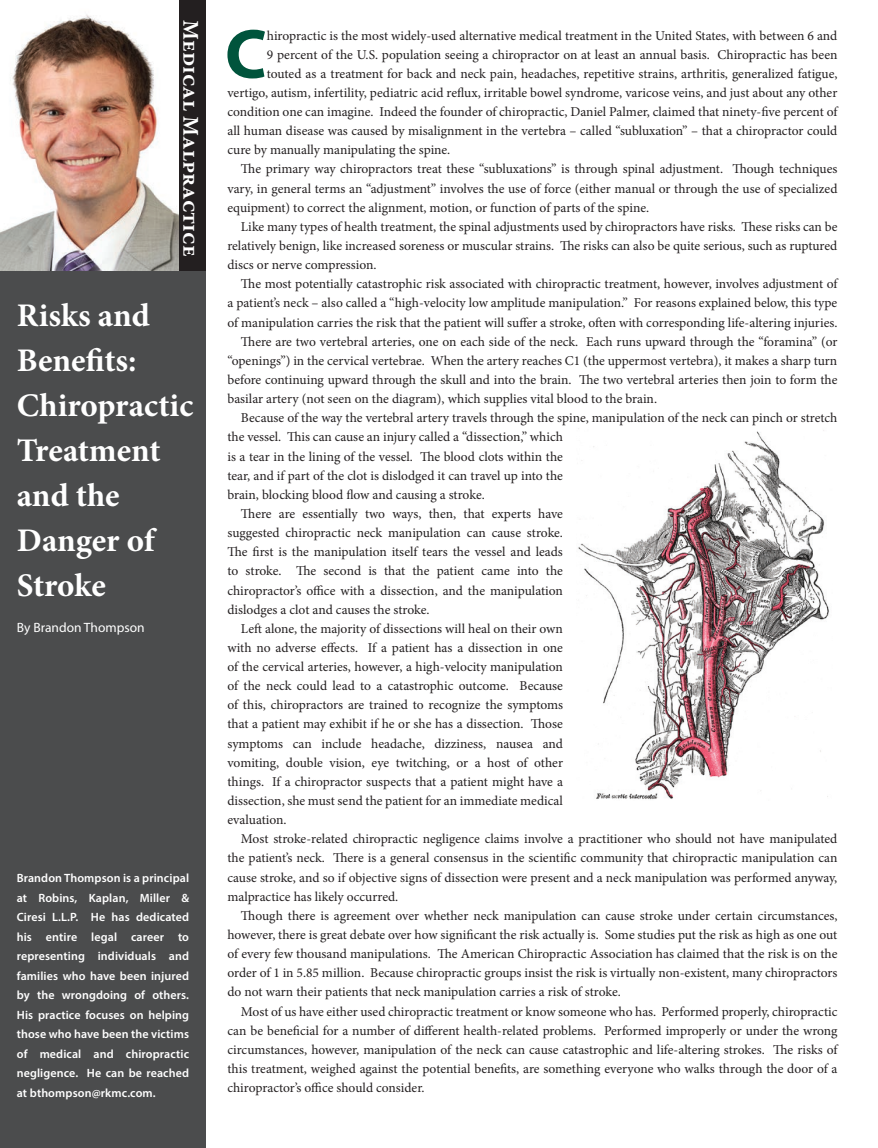
<style>
.page{position:relative;width:878px;height:1148px;background:#fff}
.page>*{position:absolute;margin:0;border:0;box-sizing:border-box;transform-origin:0 0}
.t1{font:700 70.2px "Myriad Pro";color:#00543c}
.t2{font:700 33px/45px "Minion Pro";letter-spacing:.005em;color:#fff}
.t3{font:700 22.5px "Minion Pro";color:#fff}
.t4{font:13.5px "Minion Pro";color:#231f20}
.t5{font:13.5px "Myriad Pro";color:#fff}
.t6{font:600 12px/19.5px "Myriad Pro";letter-spacing:.01em;color:#fff;text-align:justify}
</style>
<div class="page">
<div style="left:0;top:270px;width:205px;height:878px;background:#4b4c4d"></div>
<div style="left:0;top:0;width:205px;height:271px;background:#231f20"></div>
<img style="left:578px;top:428px;width:251px;height:372px">
<img style="left:0;top:0;width:178px;height:271px">
<h3 class="t3" style="left:207px;top:20px;width:237px;rotate:90deg">Medical Malpractice</h3>
<h2 class="t2" style="left:17px;top:293px;width:178px">Risks and<br>Benefits:<br>Chiropractic<br>Treatment and the<br>Danger of<br>Stroke</h2>
<p class="t5" style="left:17px;top:619px;width:129px">By Brandon Thompson</p>
<p class="t6" style="left:17px;top:868px;width:174px">Brandon Thompson is a principal at Robins, Kaplan, Miller &amp; Ciresi L.L.P. He has dedicated his entire legal career to representing individuals and families who have been injured by the wrongdoing of others.<br>His practice focuses on helping those who have been the victims of medical and chiropractic negligence. He can be reached at bthompson@rkmc.com.</p>
<h1 class="t1" style="left:225px;top:8px;width:43px">C</h1>
<p class="t4" style="left:267px;top:26px;width:572px">hiropractic is the most widely-used alternative medical treatment in the United States, with between 6 and</p>
<p class="t4" style="left:267px;top:45px;width:572px">9 percent of the U.S. population seeing a chiropractor on at least an annual basis. Chiropractic has been</p>
<p class="t4" style="left:267px;top:64px;width:572px">touted as a treatment for back and neck pain, headaches, repetitive strains, arthritis, generalized fatigue,</p>
<p class="t4" style="left:227px;top:84px;width:611px">vertigo, autism, infertility, pediatric acid reflux, irritable bowel syndrome, varicose veins, and just about any other</p>
<p class="t4" style="left:227px;top:103px;width:611px">condition one can imagine. Indeed the founder of chiropractic, Daniel Palmer, claimed that ninety-five percent of</p>
<p class="t4" style="left:227px;top:122px;width:611px">all human disease was caused by misalignment in the vertebra – called “subluxation” – that a chiropractor could</p>
<p class="t4" style="left:227px;top:141px;width:224px">cure by manually manipulating the spine.</p>
<p class="t4" style="left:241px;top:160px;width:598px">The primary way chiropractors treat these “subluxations” is through spinal adjustment. Though techniques</p>
<p class="t4" style="left:227px;top:179px;width:611px">vary, in general terms an “adjustment” involves the use of force (either manual or through the use of specialized</p>
<p class="t4" style="left:227px;top:198px;width:423px">equipment) to correct the alignment, motion, or function of parts of the spine.</p>
<p class="t4" style="left:241px;top:217px;width:598px">Like many types of health treatment, the spinal adjustments used by chiropractors have risks. These risks can be</p>
<p class="t4" style="left:227px;top:237px;width:611px">relatively benign, like increased soreness or muscular strains. The risks can also be quite serious, such as ruptured</p>
<p class="t4" style="left:227px;top:256px;width:151px">discs or nerve compression.</p>
<p class="t4" style="left:241px;top:275px;width:598px">The most potentially catastrophic risk associated with chiropractic treatment, however, involves adjustment of</p>
<p class="t4" style="left:227px;top:294px;width:611px">a patient’s neck – also called a “high-velocity low amplitude manipulation.” For reasons explained below, this type</p>
<p class="t4" style="left:227px;top:313px;width:611px">of manipulation carries the risk that the patient will suffer a stroke, often with corresponding life-altering injuries.</p>
<p class="t4" style="left:241px;top:332px;width:598px">There are two vertebral arteries, one on each side of the neck. Each runs upward through the “foramina” (or</p>
<p class="t4" style="left:227px;top:351px;width:611px">“openings”) in the cervical vertebrae. When the artery reaches C1 (the uppermost vertebra), it makes a sharp turn</p>
<p class="t4" style="left:227px;top:370px;width:611px">before continuing upward through the skull and into the brain. The two vertebral arteries then join to form the</p>
<p class="t4" style="left:227px;top:390px;width:431px">basilar artery (not seen on the diagram), which supplies vital blood to the brain.</p>
<p class="t4" style="left:241px;top:409px;width:598px">Because of the way the vertebral artery travels through the spine, manipulation of the neck can pinch or stretch</p>
<p class="t4" style="left:227px;top:428px;width:337px">the vessel. This can cause an injury called a “dissection,” which</p>
<p class="t4" style="left:227px;top:447px;width:337px">is a tear in the lining of the vessel. The blood clots within the</p>
<p class="t4" style="left:227px;top:466px;width:337px">tear, and if part of the clot is dislodged it can travel up into the</p>
<p class="t4" style="left:227px;top:485px;width:259px">brain, blocking blood flow and causing a stroke.</p>
<p class="t4" style="left:241px;top:504px;width:323px">There are essentially two ways, then, that experts have</p>
<p class="t4" style="left:227px;top:524px;width:337px">suggested chiropractic neck manipulation can cause stroke.</p>
<p class="t4" style="left:227px;top:543px;width:337px">The first is the manipulation itself tears the vessel and leads</p>
<p class="t4" style="left:227px;top:562px;width:337px">to stroke. The second is that the patient came into the</p>
<p class="t4" style="left:227px;top:581px;width:337px">chiropractor’s office with a dissection, and the manipulation</p>
<p class="t4" style="left:227px;top:600px;width:203px">dislodges a clot and causes the stroke.</p>
<p class="t4" style="left:241px;top:619px;width:323px">Left alone, the majority of dissections will heal on their own</p>
<p class="t4" style="left:227px;top:638px;width:337px">with no adverse effects. If a patient has a dissection in one</p>
<p class="t4" style="left:227px;top:657px;width:337px">of the cervical arteries, however, a high-velocity manipulation</p>
<p class="t4" style="left:227px;top:677px;width:337px">of the neck could lead to a catastrophic outcome. Because</p>
<p class="t4" style="left:227px;top:696px;width:337px">of this, chiropractors are trained to recognize the symptoms</p>
<p class="t4" style="left:227px;top:715px;width:337px">that a patient may exhibit if he or she has a dissection. Those</p>
<p class="t4" style="left:227px;top:734px;width:337px">symptoms can include headache, dizziness, nausea and</p>
<p class="t4" style="left:227px;top:753px;width:337px">vomiting, double vision, eye twitching, or a host of other</p>
<p class="t4" style="left:227px;top:772px;width:337px">things. If a chiropractor suspects that a patient might have a</p>
<p class="t4" style="left:227px;top:791px;width:337px">dissection, she must send the patient for an immediate medical</p>
<p class="t4" style="left:227px;top:810px;width:61px">evaluation.</p>
<p class="t4" style="left:241px;top:830px;width:598px">Most stroke-related chiropractic negligence claims involve a practitioner who should not have manipulated</p>
<p class="t4" style="left:227px;top:849px;width:611px">the patient’s neck. There is a general consensus in the scientific community that chiropractic manipulation can</p>
<p class="t4" style="left:227px;top:868px;width:611px">cause stroke, and so if objective signs of dissection were present and a neck manipulation was performed anyway,</p>
<p class="t4" style="left:227px;top:887px;width:172px">malpractice has likely occurred.</p>
<p class="t4" style="left:241px;top:906px;width:598px">Though there is agreement over whether neck manipulation can cause stroke under certain circumstances,</p>
<p class="t4" style="left:227px;top:925px;width:611px">however, there is great debate over how significant the risk actually is. Some studies put the risk as high as one out</p>
<p class="t4" style="left:227px;top:944px;width:611px">of every few thousand manipulations. The American Chiropractic Association has claimed that the risk is on the</p>
<p class="t4" style="left:227px;top:964px;width:611px">order of 1 in 5.85 million. Because chiropractic groups insist the risk is virtually non-existent, many chiropractors</p>
<p class="t4" style="left:227px;top:983px;width:395px">do not warn their patients that neck manipulation carries a risk of stroke.</p>
<p class="t4" style="left:241px;top:1002px;width:598px">Most of us have either used chiropractic treatment or know someone who has. Performed properly, chiropractic</p>
<p class="t4" style="left:227px;top:1021px;width:611px">can be beneficial for a number of different health-related problems. Performed improperly or under the wrong</p>
<p class="t4" style="left:227px;top:1040px;width:611px">circumstances, however, manipulation of the neck can cause catastrophic and life-altering strokes. The risks of</p>
<p class="t4" style="left:227px;top:1059px;width:611px">this treatment, weighed against the potential benefits, are something everyone who walks through the door of a</p>
<p class="t4" style="left:227px;top:1078px;width:199px">chiropractor’s office should consider.</p>
</div>
